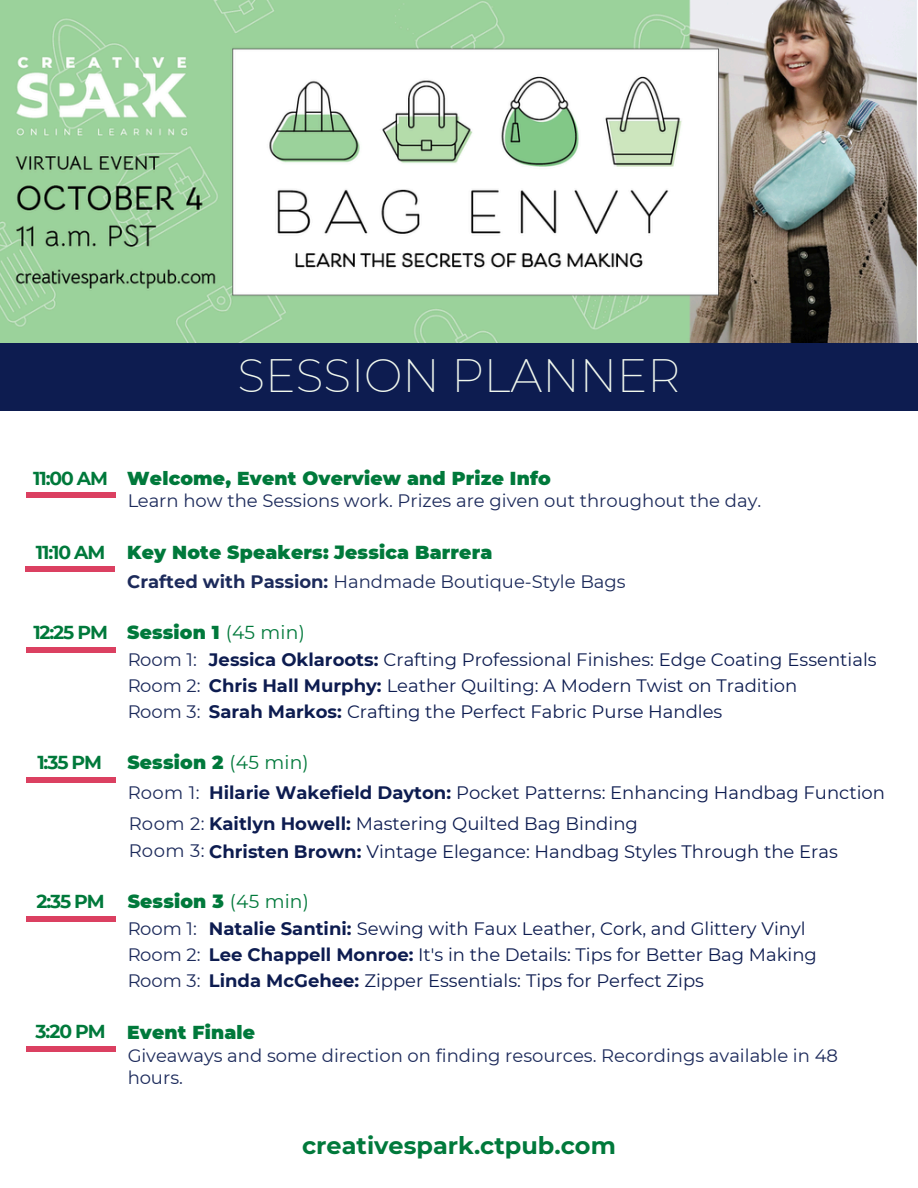
<style>
.page{position:relative;width:918px;height:1188px;background:#fff}
.page>*{position:absolute;margin:0;border:0;box-sizing:border-box;transform-origin:0 0}
.t1{font:200 45.75px "Montserrat";color:#f0f7ed}
.t2{font:700 24px "Montserrat";color:#00793b}
.t3{font:900 18.75px "Montserrat";letter-spacing:.01em;color:#00793b}
.t4{font:700 18.75px "Montserrat";letter-spacing:-.06em;color:#00793b}
.t5{font:18px/22.5px "Montserrat";color:#0d1c50}
.s1{font-weight:700}
.s2{font-weight:400}
</style>
<div class="page">
<img style="left:0;top:0;width:917px;height:343px">
<div style="left:0;top:344px;width:918px;height:67px;background:#0d1c50"></div>
<div style="left:26px;top:493px;width:90px;height:5px;background:#db4061"></div>
<div style="left:26px;top:916px;width:89px;height:5px;background:#db4061"></div>
<div style="left:26px;top:1046px;width:89px;height:6px;background:#db4061"></div>
<div style="left:25px;top:567px;width:90px;height:5px;background:#db4061"></div>
<div style="left:26px;top:647px;width:89px;height:6px;background:#db4061"></div>
<div style="left:26px;top:777px;width:89px;height:5px;background:#db4061"></div>
<h3 class="t1" style="left:238px;top:348px;width:444px">SESSION PLANNER</h3>
<p class="t4" style="left:33px;top:466px;width:76px">11:00 AM</p>
<h4 class="t3" style="left:127px;top:467px;width:425px">Welcome, Event Overview and Prize Info</h4>
<p class="t5" style="left:127px;top:489px;width:636px">Learn how the Sessions work. Prizes are given out throughout the day.</p>
<p class="t4" style="left:36px;top:541px;width:71px">11:10 AM</p>
<p class="t3" style="left:127px;top:541px;width:367px">Key Note Speakers: Jessica Barrera</p>
<p class="t4" style="left:33px;top:621px;width:76px">12:25 PM</p>
<p class="t5" style="left:127px;top:570px;width:500px"><span class="s1">Crafted with Passion:</span> Handmade Boutique-Style Bags</p>
<p class="t3" style="left:127px;top:621px;width:179px">Session 1 <span class="s2">(45 min)</span></p>
<p class="t5" style="left:127px;top:648px;width:751px">Room 1: <span class="s1">Jessica Oklaroots:</span> Crafting Professional Finishes: Edge Coating Essentials</p>
<h3 class="t5" style="left:127px;top:675px;width:672px">Room 2: <span class="s1">Chris Hall Murphy:</span> Leather Quilting: A Modern Twist on Tradition</h3>
<p class="t5" style="left:127px;top:701px;width:597px">Room 3: <span class="s1">Sarah Markos:</span> Crafting the Perfect Fabric Purse Handles</p>
<p class="t4" style="left:37px;top:751px;width:66px">1:35 PM</p>
<p class="t3" style="left:127px;top:751px;width:183px">Session 2 <span class="s2">(45 min)</span></p>
<p class="t5" style="left:127px;top:781px;width:759px">Room 1: <span class="s1">Hilarie Wakefield Dayton:</span> Pocket Patterns: Enhancing Handbag Function</p>
<h3 class="t4" style="left:36px;top:890px;width:70px">2:35 PM</h3>
<p class="t4" style="left:36px;top:1020px;width:71px">3:20 PM</p>
<p class="t5" style="left:129px;top:812px;width:511px">Room 2: <span class="s1">Kaitlyn Howell:</span> Mastering Quilted Bag Binding</p>
<p class="t5" style="left:129px;top:840px;width:711px">Room 3: <span class="s1">Christen Brown:</span> Vintage Elegance: Handbag Styles Through the Eras</p>
<h3 class="t3" style="left:128px;top:890px;width:183px">Session 3 <span class="s2">(45 min)</span></h3>
<h4 class="t5" style="left:127px;top:917px;width:680px">Room 1: <span class="s1">Natalie Santini:</span> Sewing with Faux Leather, Cork, and Glittery Vinyl</h4>
<h4 class="t5" style="left:127px;top:943px;width:691px">Room 2: <span class="s1">Lee Chappell Monroe:</span> It's in the Details: Tips for Better Bag Making</h4>
<p class="t5" style="left:127px;top:969px;width:578px">Room 3: <span class="s1">Linda McGehee:</span> Zipper Essentials: Tips for Perfect Zips</p>
<p class="t3" style="left:127px;top:1021px;width:129px">Event Finale</p>
<p class="t5" style="left:127px;top:1044px;width:712px">Giveaways and some direction on finding resources. Recordings available in 48 hours.</p>
<h1 class="t2" style="left:302px;top:1131px;width:315px">creativespark.ctpub.com</h1>
</div>
